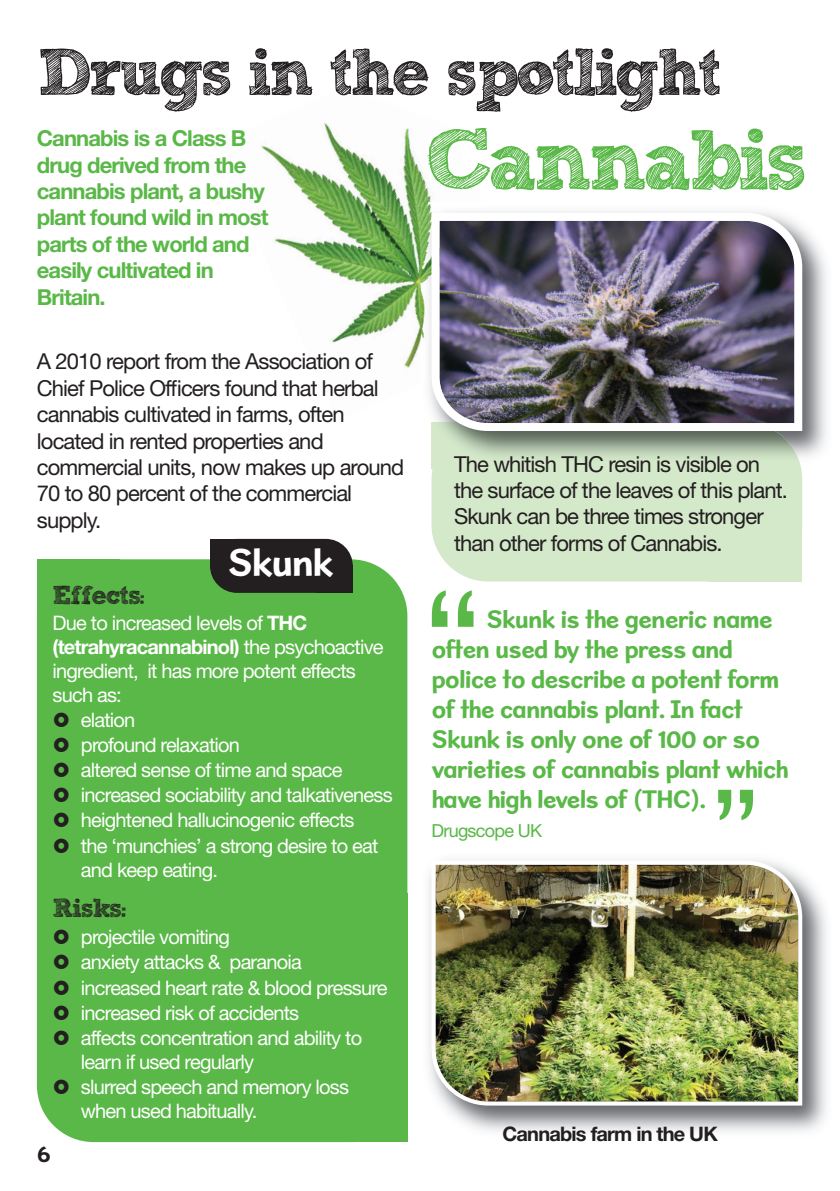
<style>
.page{position:relative;width:840px;height:1191px;background:#fff}
.page>*{position:absolute;margin:0;border:0;box-sizing:border-box;transform-origin:0 0}
.t1{font:144px "Lucida Grande";color:#59b847}
.t2{font:120.2px "Lucida Grande";color:#59b847}
.t3{font:86px "Sketch Rockwell";letter-spacing:-.06em;color:#59b847}
.t4{font:66px "Sketch Rockwell";letter-spacing:-.06em;color:#231f20}
.t5{font:700 40px "Sweater School Rg";letter-spacing:-.04em;color:#fff}
.t6{font:700 26px/30px "Sweater School Rg";letter-spacing:-.04em;color:#59b847}
.t7{font:26px "Sketch Rockwell";letter-spacing:-.04em;color:#231f20}
.t8{font:700 24px "Sweater School Rg";color:#231f20}
.t9{font:22px/26.4px "Helvetica Neue LT Std";letter-spacing:-.04em;color:#231f20}
.t10{font:700 22px/26.4px "Helvetica Neue LT Std";letter-spacing:-.04em;color:#59b847}
.t11{font:20px/24.8px "Helvetica Neue LT Std";letter-spacing:-.04em;color:#fff}
.t12{font:700 20px "Helvetica Neue LT Std";letter-spacing:-.04em;color:#fff}
.t13{font:700 20px "Helvetica Neue LT Std";letter-spacing:-.04em;color:#231f20}
.t14{font:18px "Helvetica Neue LT Std";letter-spacing:-.04em;color:#59b847}
.s1{font-size:24px}
.s2{font-weight:700}
.s3{font-weight:400}
</style>
<div class="page">
<img style="left:261px;top:123px;width:170px;height:245px">
<div style="left:431px;top:423px;width:370px;height:158px;background:#d4e8ca;border-radius:57px"></div>
<div style="left:708px;top:514px;width:93px;height:67px;background:#d4e8ca"></div>
<div style="left:431px;top:423px;width:82px;height:45px;background:#d4e8ca"></div>
<div style="left:37px;top:559px;width:370px;height:583px;background:#59b847;border-radius:57px"></div>
<div style="left:314px;top:893px;width:93px;height:249px;background:#59b847"></div>
<div style="left:37px;top:559px;width:82px;height:168px;background:#59b847"></div>
<div style="left:210px;top:539px;width:142px;height:54px;background:#231f20;border-radius:27px"></div>
<div style="left:316px;top:565px;width:36px;height:28px;background:#231f20"></div>
<div style="left:210px;top:539px;width:32px;height:28px;background:#231f20"></div>
<img style="left:429px;top:211px;width:398px;height:255px">
<img style="left:420px;top:202px;width:94px;height:181px">
<img style="left:513px;top:431px;width:287px;height:35px">
<img style="left:431px;top:431px;width:82px;height:35px">
<img style="left:431px;top:213px;width:370px;height:218px">
<img style="left:429px;top:859px;width:398px;height:273px">
<img style="left:431px;top:860px;width:370px;height:245px">
<h3 class="t4" style="left:37px;top:45px;width:686px">Drugs in the spotlight</h3>
<p class="t10" style="left:37px;top:127px;width:233px">Cannabis is a Class B drug derived from the cannabis plant, a bushy plant found wild in most parts of the world and easily cultivated in<br>Britain.</p>
<h3 class="t3" style="left:424px;top:125px;width:384px">Cannabis</h3>
<p class="t9" style="left:37px;top:350px;width:368px">A 2010 report from the Association of<br>Chief Police Officers found that herbal cannabis cultivated in farms, often located in rented properties and commercial units, now makes up around<br>70 to 80 percent of the commercial supply.</p>
<h3 class="t5" style="left:228px;top:549px;width:107px">Skunk</h3>
<h3 class="t7" style="left:53px;top:584px;width:94px">Effects<span class="s1">:</span></h3>
<p class="t11" style="left:53px;top:612px;width:256px">Due to increased levels of <span class="s2">THC</span></p>
<p class="t12" style="left:53px;top:639px;width:332px">(tetrahyracannabinol) <span class="s3">the psychoactive</span></p>
<p class="t11" style="left:53px;top:660px;width:305px">ingredient, it has more potent effects</p>
<p class="t11" style="left:53px;top:684px;width:71px">such as:</p>
<p class="t11" style="left:81px;top:709px;width:56px">elation</p>
<p class="t11" style="left:81px;top:734px;width:160px">profound relaxation</p>
<p class="t11" style="left:81px;top:759px;width:263px">altered sense of time and space</p>
<p class="t11" style="left:81px;top:784px;width:313px">increased sociability and talkativeness</p>
<p class="t11" style="left:81px;top:810px;width:275px">heightened hallucinogenic effects</p>
<p class="t11" style="left:81px;top:835px;width:299px">the ‘munchies’ a strong desire to eat</p>
<p class="t11" style="left:81px;top:859px;width:138px">and keep eating.</p>
<h3 class="t7" style="left:53px;top:897px;width:76px">Risks:</h3>
<p class="t11" style="left:81px;top:926px;width:308px">projectile vomiting<br>anxiety attacks &amp; paranoia<br>increased heart rate &amp; blood pressure increased risk of accidents<br>affects concentration and ability to learn if used regularly<br>slurred speech and memory loss when used habitually.</p>
<p class="t8" style="left:37px;top:1146px;width:16px">6</p>
<p class="t9" style="left:454px;top:453px;width:335px">The whitish THC resin is visible on the surface of the leaves of this plant.<br>Skunk can be three times stronger than other forms of Cannabis.</p>
<h1 class="t1" style="left:424px;top:562px;width:59px">“</h1>
<h3 class="t6" style="left:431px;top:607px;width:358px;text-indent:55px">Skunk is the generic name often used by the press and police to describe a potent form of the cannabis plant. In fact<br>Skunk is only one of 100 or so varieties of cannabis plant which have high levels of (THC).</h3>
<p class="t14" style="left:431px;top:824px;width:112px">Drugscope UK</p>
<h2 class="t2" style="left:711px;top:766px;width:49px">”</h2>
<p class="t13" style="left:502px;top:1127px;width:216px">Cannabis farm in the UK</p>
</div>
